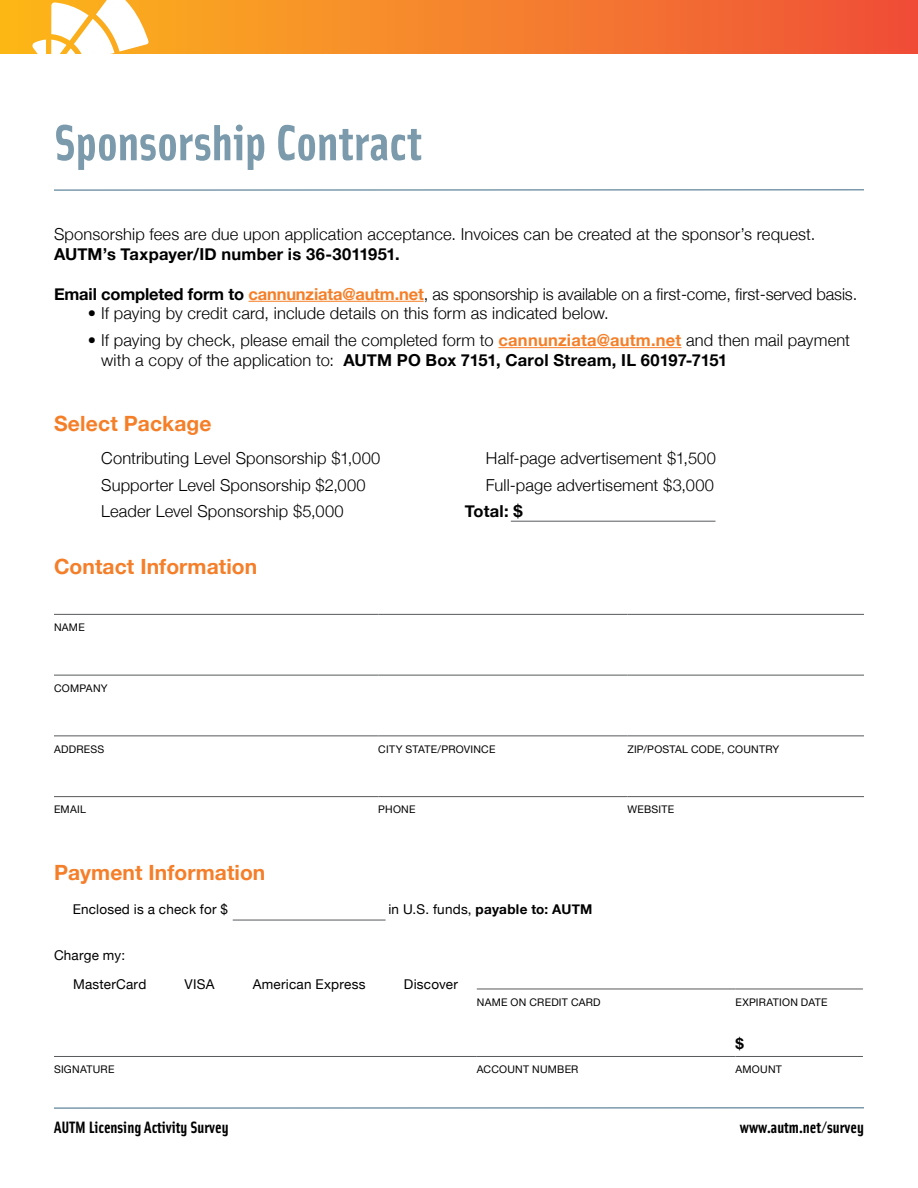
<style>
.page{position:relative;width:918px;height:1188px;background:#fff}
.page>*{position:absolute;margin:0;border:0;box-sizing:border-box;transform-origin:0 0}
.t1{font:700 51px "Solex OT";color:#7b9aac}
.BODY_COPY{font:700 21px "Helvetica Neue";letter-spacing:.005em;color:#f57e29}
.BODY_COPY-2{font:700 21px "Helvetica Neue";letter-spacing:.01em;color:#f57f28}
.BODY_COPY-3{font:300 16.5px/19.8px "Helvetica Neue";letter-spacing:.005em;color:#000}
.t2{font:700 16.5px "Solex OT";color:#000}
.BODY_COPY-4{font:700 16.5px "Helvetica Neue";letter-spacing:.015em;color:#000}
.BODY_COPY-5{font:700 15px "Helvetica Neue";color:#000}
.BODY_COPY-6{font:13.5px "Helvetica Neue";letter-spacing:.015em;color:#000}
.BODY_COPY-7{font:700 13.5px "Helvetica Neue";letter-spacing:.015em;color:#000}
.BODY_COPY-8{font:10.5px "Helvetica Neue";letter-spacing:.025em;color:#000}
.s1{font-weight:700}
.s2{font-weight:700;color:#f57f28}
.s3{font-weight:400}
</style>
<div class="page">
<hr style="left:54px;top:614px;width:324px;height:1px;background:#58595b">
<hr style="left:378px;top:614px;width:249px;height:1px;background:#58595b">
<hr style="left:627px;top:614px;width:237px;height:1px;background:#58595b">
<hr style="left:54px;top:675px;width:324px;height:1px;background:#58595b">
<hr style="left:378px;top:675px;width:249px;height:1px;background:#58595b">
<hr style="left:627px;top:675px;width:237px;height:1px;background:#58595b">
<hr style="left:54px;top:736px;width:324px;height:1px;background:#58595b">
<hr style="left:378px;top:736px;width:249px;height:1px;background:#58595b">
<hr style="left:627px;top:736px;width:237px;height:1px;background:#58595b">
<hr style="left:54px;top:796px;width:324px;height:1px;background:#58595b">
<hr style="left:378px;top:796px;width:249px;height:1px;background:#58595b">
<hr style="left:627px;top:796px;width:237px;height:1px;background:#58595b">
<hr style="left:249px;top:301px;width:175px;height:1px;background:#f57f28">
<hr style="left:498px;top:347px;width:184px;height:1px;background:#f57f28">
<hr style="left:477px;top:989px;width:258px;height:1px;background:#58595b">
<hr style="left:735px;top:989px;width:128px;height:1px;background:#58595b">
<hr style="left:54px;top:1056px;width:423px;height:1px;background:#58595b">
<hr style="left:477px;top:1056px;width:258px;height:1px;background:#58595b">
<hr style="left:735px;top:1056px;width:128px;height:1px;background:#58595b">
<hr style="left:233px;top:920px;width:153px;height:1px;background:#58595b">
<svg style="left:0;top:0;width:918px;height:54px"></svg>
<svg style="left:32px;top:0;width:116px;height:54px"></svg>
<hr style="left:54px;top:1107px;width:810px;height:2px;background:#7b9aac">
<hr style="left:54px;top:189px;width:810px;height:2px;background:#7b9aac">
<hr style="left:511px;top:521px;width:205px;height:1px;background:#58595b">
<p class="t1" style="left:54px;top:109px;width:369px">Sponsorship Contract</p>
<p class="BODY_COPY-3" style="left:54px;top:223px;width:763px">Sponsorship fees are due upon application acceptance. Invoices can be created at the sponsor’s request.</p>
<p class="BODY_COPY-4" style="left:54px;top:241px;width:347px">AUTM’s Taxpayer/ID number is 36-3011951.</p>
<p class="BODY_COPY-3" style="left:54px;top:283px;width:805px"><span class="s1">Email completed form to</span> <span class="s2">cannunziata@autm.net</span>, as sponsorship is available on a first-come, first-served basis.</p>
<p class="BODY_COPY-3" style="left:88px;top:302px;width:523px">• If paying by credit card, include details on this form as indicated below.</p>
<p class="BODY_COPY-3" style="left:101px;top:329px;width:750px;text-indent:-14px">• If paying by check, please email the completed form to <span class="s2">cannunziata@autm.net</span> and then mail payment with a copy of the application to: <span class="s1">AUTM PO Box 7151, Carol Stream, IL 60197-7151</span></p>
<p class="BODY_COPY-2" style="left:54px;top:407px;width:159px">Select Package</p>
<p class="BODY_COPY-3" style="left:101px;top:447px;width:281px">Contributing Level Sponsorship $1,000</p>
<p class="BODY_COPY-3" style="left:486px;top:447px;width:231px">Half-page advertisement $1,500</p>
<p class="BODY_COPY-3" style="left:101px;top:474px;width:266px">Supporter Level Sponsorship $2,000</p>
<p class="BODY_COPY-3" style="left:486px;top:474px;width:230px">Full-page advertisement $3,000</p>
<p class="BODY_COPY-3" style="left:101px;top:500px;width:244px">Leader Level Sponsorship $5,000</p>
<p class="BODY_COPY-4" style="left:465px;top:499px;width:59px">Total: $</p>
<p class="BODY_COPY" style="left:54px;top:550px;width:205px">Contact Information</p>
<p class="BODY_COPY-8" style="left:54px;top:620px;width:32px">NAME</p>
<p class="BODY_COPY-8" style="left:54px;top:681px;width:55px">COMPANY</p>
<p class="BODY_COPY-8" style="left:54px;top:741px;width:52px">ADDRESS</p>
<p class="BODY_COPY-8" style="left:378px;top:741px;width:119px">CITY STATE/PROVINCE</p>
<p class="BODY_COPY-8" style="left:627px;top:741px;width:153px">ZIP/POSTAL CODE, COUNTRY</p>
<p class="BODY_COPY-8" style="left:54px;top:802px;width:33px">EMAIL</p>
<p class="BODY_COPY-8" style="left:378px;top:802px;width:39px">PHONE</p>
<p class="BODY_COPY-8" style="left:627px;top:802px;width:48px">WEBSITE</p>
<p class="BODY_COPY" style="left:54px;top:856px;width:213px">Payment Information</p>
<p class="BODY_COPY-6" style="left:73px;top:900px;width:157px">Enclosed is a check for $</p>
<p class="BODY_COPY-7" style="left:388px;top:899px;width:205px"><span class="s3">in U.S. funds,</span> payable to: AUTM</p>
<p class="BODY_COPY-6" style="left:54px;top:946px;width:73px">Charge my:</p>
<p class="BODY_COPY-6" style="left:73px;top:974px;width:75px">MasterCard</p>
<p class="BODY_COPY-6" style="left:185px;top:974px;width:31px">VISA</p>
<p class="BODY_COPY-6" style="left:253px;top:974px;width:114px">American Express</p>
<p class="BODY_COPY-6" style="left:404px;top:974px;width:56px">Discover</p>
<p class="BODY_COPY-8" style="left:477px;top:994px;width:125px">NAME ON CREDIT CARD</p>
<p class="BODY_COPY-8" style="left:735px;top:994px;width:93px">EXPIRATION DATE</p>
<p class="BODY_COPY-5" style="left:735px;top:1032px;width:10px">$</p>
<p class="BODY_COPY-8" style="left:54px;top:1062px;width:62px">SIGNATURE</p>
<p class="BODY_COPY-8" style="left:477px;top:1062px;width:103px">ACCOUNT NUMBER</p>
<p class="BODY_COPY-8" style="left:735px;top:1062px;width:48px">AMOUNT</p>
<p class="t2" style="left:54px;top:1117px;width:176px">AUTM Licensing Activity Survey</p>
<p class="t2" style="left:740px;top:1117px;width:126px">www.autm.net/survey</p>
</div>
